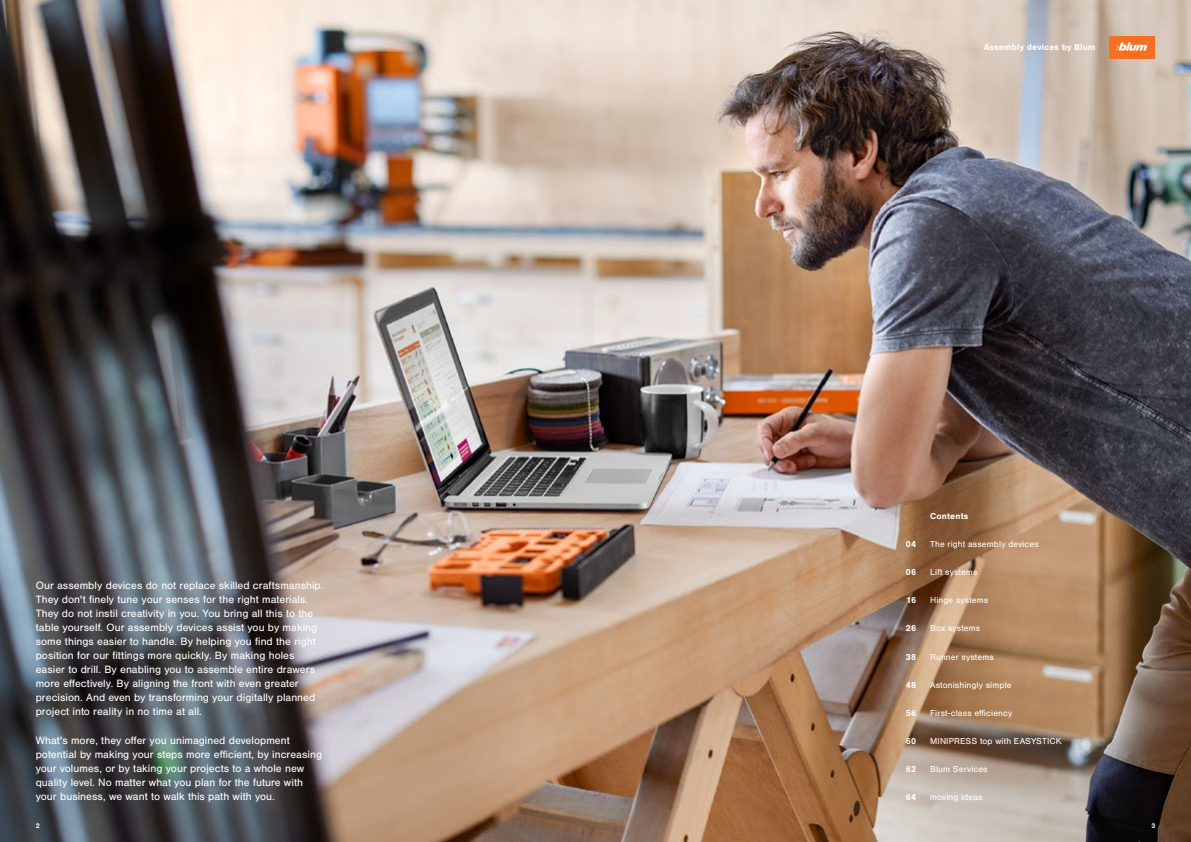
<style>
.page{position:relative;width:1191px;height:842px;background:#fff}
.page>*{position:absolute;margin:0;border:0;box-sizing:border-box;transform-origin:0 0}
.t1{font:11px/14px "Nimbus San";letter-spacing:.005em;color:#fff}
.t2{font:9px "Nimbus San";letter-spacing:.015em;color:#fff}
.t3{font:700 9px "Nimbus San";letter-spacing:.015em;color:#fff}
.t4{font:700 7px "Nimbus San";color:#fff}
</style>
<div class="page">
<img style="left:0;top:0;width:1191px;height:842px">
<div style="left:1109px;top:36px;width:46px;height:23px;background:#f36f21"></div>
<svg style="left:1116px;top:42px;width:32px;height:9px"></svg>
<p class="t1" style="left:36px;top:579px;width:289px">Our assembly devices do not replace skilled craftsmanship.<br>They don't finely tune your senses for the right materials.<br>They do not instil creativity in you. You bring all this to the table yourself. Our assembly devices assist you by making some things easier to handle. By helping you find the right position for our fittings more quickly. By making holes easier to drill. By enabling you to assemble entire drawers more effectively. By aligning the front with even greater precision. And even by transforming your digitally planned project into reality in no time at all.</p>
<p class="t1" style="left:36px;top:733px;width:288px">What's more, they offer you unimagined development potential by making your steps more efficient, by increasing your volumes, or by taking your projects to a whole new quality level. No matter what you plan for the future with your business, we want to walk this path with you.</p>
<p class="t3" style="left:983px;top:42px;width:113px">Assembly devices by Blum</p>
<p class="t3" style="left:906px;top:539px;width:12px">04</p>
<p class="t3" style="left:906px;top:567px;width:12px">06</p>
<p class="t3" style="left:906px;top:595px;width:11px">16</p>
<p class="t3" style="left:906px;top:623px;width:12px">26</p>
<p class="t3" style="left:906px;top:651px;width:12px">38</p>
<p class="t3" style="left:906px;top:679px;width:12px">48</p>
<p class="t3" style="left:906px;top:708px;width:12px">56</p>
<p class="t3" style="left:906px;top:736px;width:12px">60</p>
<p class="t3" style="left:906px;top:764px;width:12px">62</p>
<p class="t3" style="left:906px;top:792px;width:12px">64</p>
<p class="t3" style="left:930px;top:511px;width:40px">Contents</p>
<p class="t2" style="left:930px;top:539px;width:110px">The right assembly devices</p>
<p class="t2" style="left:930px;top:567px;width:49px">Lift systems</p>
<p class="t2" style="left:930px;top:595px;width:60px">Hinge systems</p>
<p class="t2" style="left:930px;top:623px;width:52px">Box systems</p>
<p class="t2" style="left:930px;top:652px;width:65px">Runner systems</p>
<p class="t2" style="left:930px;top:680px;width:83px">Astonishingly simple</p>
<p class="t2" style="left:930px;top:708px;width:84px">First-class efficiency</p>
<p class="t2" style="left:930px;top:736px;width:133px">MINIPRESS top with EASYSTICK</p>
<p class="t2" style="left:930px;top:764px;width:59px">Blum Services</p>
<p class="t2" style="left:930px;top:792px;width:54px">moving ideas</p>
<p class="t4" style="left:36px;top:822px;width:5px">2</p>
<p class="t4" style="left:1151px;top:822px;width:5px">3</p>
</div>
